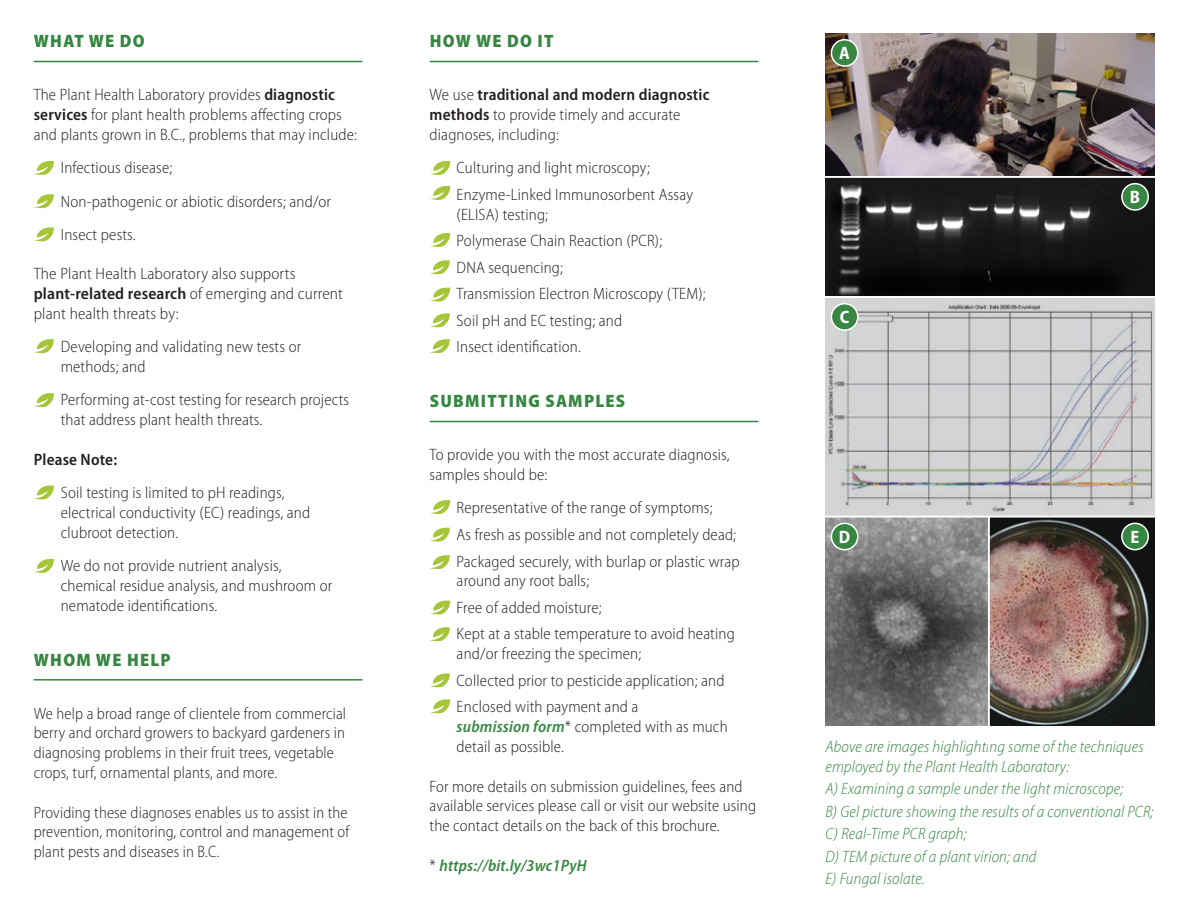
<style>
.page{position:relative;width:1188px;height:918px;background:#fff}
.page>*{position:absolute;margin:0;border:0;box-sizing:border-box;transform-origin:0 0}
.t1{font:900 semi-condensed 18px "Myriad Pro";letter-spacing:.07em;color:#378642}
.Body{font:700 semi-condensed 18px "Myriad Pro";color:#fff}
.Body-2{font:300 semi-condensed 16.5px/19.8px "Myriad Pro";letter-spacing:.01em;color:#231f20}
.Body-3{font:italic 300 semi-condensed 16.5px/22.5px "Myriad Pro";letter-spacing:.01em;color:#378642}
.Body-4{font:italic 600 semi-condensed 16.5px "Myriad Pro";letter-spacing:.01em;color:#378642}
.Body-5{font:600 semi-condensed 16.5px "Myriad Pro";letter-spacing:.01em;color:#231f20}
.s1{font-weight:600}
.s2{font-weight:600;font-style:italic;color:#378642}
.s3{font-weight:300;font-style:normal;color:#231f20}
</style>
<div class="page">
<hr style="left:34px;top:61px;width:328px;height:1px;background:#378642">
<hr style="left:34px;top:679px;width:328px;height:2px;background:#378642">
<hr style="left:430px;top:61px;width:328px;height:1px;background:#378642">
<hr style="left:430px;top:421px;width:328px;height:1px;background:#378642">
<img style="left:825px;top:34px;width:329px;height:692px">
<hr style="left:791px;top:176px;width:397px;height:2px;background:#fff">
<hr style="left:791px;top:296px;width:397px;height:2px;background:#fff">
<hr style="left:791px;top:516px;width:397px;height:2px;background:#fff">
<hr style="left:988px;top:517px;width:2px;height:243px;background:#fff">
<div style="left:831px;top:40px;width:27px;height:26px;background:#378642;border-radius:50%"></div>
<div style="left:831px;top:39px;width:28px;height:28px;border:2px solid #fff;border-radius:50%"></div>
<div style="left:1122px;top:184px;width:26px;height:26px;background:#378642;border-radius:50%"></div>
<div style="left:1121px;top:183px;width:28px;height:28px;border:2px solid #fff;border-radius:50%"></div>
<div style="left:1122px;top:523px;width:26px;height:27px;background:#378642;border-radius:50%"></div>
<div style="left:1121px;top:523px;width:28px;height:27px;border:2px solid #fff;border-radius:50%"></div>
<div style="left:831px;top:304px;width:27px;height:26px;background:#378642;border-radius:50%"></div>
<div style="left:831px;top:303px;width:28px;height:28px;border:2px solid #fff;border-radius:50%"></div>
<div style="left:831px;top:523px;width:27px;height:27px;background:#378642;border-radius:50%"></div>
<div style="left:831px;top:523px;width:28px;height:27px;border:2px solid #fff;border-radius:50%"></div>
<svg style="left:34px;top:161px;width:20px;height:14px"></svg>
<svg style="left:34px;top:194px;width:20px;height:15px"></svg>
<svg style="left:34px;top:227px;width:20px;height:15px"></svg>
<svg style="left:34px;top:339px;width:20px;height:15px"></svg>
<svg style="left:34px;top:393px;width:20px;height:15px"></svg>
<svg style="left:34px;top:485px;width:20px;height:15px"></svg>
<svg style="left:34px;top:559px;width:20px;height:14px"></svg>
<svg style="left:430px;top:161px;width:20px;height:14px"></svg>
<svg style="left:430px;top:186px;width:20px;height:14px"></svg>
<svg style="left:430px;top:233px;width:20px;height:14px"></svg>
<svg style="left:430px;top:260px;width:20px;height:15px"></svg>
<svg style="left:430px;top:287px;width:20px;height:15px"></svg>
<svg style="left:430px;top:313px;width:20px;height:15px"></svg>
<svg style="left:430px;top:339px;width:20px;height:15px"></svg>
<svg style="left:430px;top:500px;width:20px;height:15px"></svg>
<svg style="left:430px;top:527px;width:20px;height:15px"></svg>
<svg style="left:430px;top:555px;width:20px;height:15px"></svg>
<svg style="left:430px;top:600px;width:20px;height:15px"></svg>
<svg style="left:430px;top:627px;width:20px;height:15px"></svg>
<svg style="left:430px;top:673px;width:20px;height:15px"></svg>
<svg style="left:430px;top:699px;width:20px;height:15px"></svg>
<h1 class="t1" style="left:34px;top:31px;width:112px">WHAT WE DO</h1>
<p class="Body-2" style="left:34px;top:85px;width:325px">The Plant Health Laboratory provides <span class="s1">diagnostic services</span> for plant health problems affecting crops and plants grown in B.C., problems that may include:</p>
<p class="Body-2" style="left:61px;top:158px;width:113px">Infectious disease;</p>
<p class="Body-2" style="left:61px;top:192px;width:272px">Non-pathogenic or abiotic disorders; and/or</p>
<p class="Body-2" style="left:61px;top:225px;width:77px">Insect pests.</p>
<p class="Body-2" style="left:34px;top:264px;width:311px">The Plant Health Laboratory also supports <span class="s1">plant-related research</span> of emerging and current plant health threats by:</p>
<p class="Body-2" style="left:61px;top:337px;width:242px">Developing and validating new tests or methods; and</p>
<p class="Body-2" style="left:61px;top:390px;width:290px">Performing at-cost testing for research projects that address plant health threats.</p>
<p class="Body-5" style="left:34px;top:450px;width:85px">Please Note:</p>
<p class="Body-2" style="left:61px;top:483px;width:251px">Soil testing is limited to pH readings, electrical conductivity (EC) readings, and clubroot detection.</p>
<p class="Body-2" style="left:61px;top:556px;width:273px">We do not provide nutrient analysis, chemical residue analysis, and mushroom or nematode identifications.</p>
<h1 class="t1" style="left:34px;top:649px;width:138px">WHOM WE HELP</h1>
<p class="Body-2" style="left:34px;top:704px;width:314px">We help a broad range of clientele from commercial berry and orchard growers to backyard gardeners in diagnosing problems in their fruit trees, vegetable crops, turf, ornamental plants, and more.</p>
<p class="Body-2" style="left:34px;top:803px;width:317px;text-align:justify">Providing these diagnoses enables us to assist in the prevention, monitoring, control and management of plant pests and diseases in B.C.</p>
<h1 class="t1" style="left:430px;top:31px;width:125px">HOW WE DO IT</h1>
<p class="Body-2" style="left:430px;top:85px;width:281px">We use <span class="s1">traditional and modern diagnostic methods</span> to provide timely and accurate diagnoses, including:</p>
<p class="Body-2" style="left:457px;top:158px;width:195px">Culturing and light microscopy;</p>
<p class="Body-2" style="left:457px;top:185px;width:238px">Enzyme-Linked Immunosorbent Assay (ELISA) testing;</p>
<p class="Body-2" style="left:457px;top:231px;width:207px">Polymerase Chain Reaction (PCR);</p>
<p class="Body-2" style="left:457px;top:258px;width:108px">DNA sequencing;</p>
<p class="Body-2" style="left:457px;top:284px;width:251px">Transmission Electron Microscopy (TEM);</p>
<p class="Body-2" style="left:457px;top:311px;width:167px">Soil pH and EC testing; and</p>
<p class="Body-2" style="left:457px;top:337px;width:126px">Insect identification.</p>
<h1 class="t1" style="left:430px;top:391px;width:197px">SUBMITTING SAMPLES</h1>
<p class="Body-2" style="left:430px;top:445px;width:301px">To provide you with the most accurate diagnosis, samples should be:</p>
<p class="Body-2" style="left:457px;top:498px;width:257px">Representative of the range of symptoms;</p>
<p class="Body-2" style="left:457px;top:525px;width:281px">As fresh as possible and not completely dead;</p>
<p class="Body-2" style="left:457px;top:552px;width:285px">Packaged securely, with burlap or plastic wrap around any root balls;</p>
<p class="Body-2" style="left:457px;top:598px;width:146px">Free of added moisture;</p>
<p class="Body-2" style="left:457px;top:624px;width:280px">Kept at a stable temperature to avoid heating and/or freezing the specimen;</p>
<p class="Body-2" style="left:457px;top:671px;width:269px">Collected prior to pesticide application; and</p>
<p class="Body-2" style="left:457px;top:697px;width:273px">Enclosed with payment and a<br><span class="s2">submission form</span>* completed with as much detail as possible.</p>
<p class="Body-2" style="left:430px;top:777px;width:328px">For more details on submission guidelines, fees and available services please call or visit our website using the contact details on the back of this brochure.</p>
<p class="Body-4" style="left:430px;top:856px;width:158px"><span class="s3">*</span> https://bit.ly/3wc1PyH</p>
<p class="Body" style="left:839px;top:43px;width:12px">A</p>
<p class="Body" style="left:840px;top:307px;width:11px">C</p>
<p class="Body" style="left:839px;top:526px;width:13px">D</p>
<p class="Body" style="left:1130px;top:187px;width:12px">B</p>
<p class="Body" style="left:1131px;top:526px;width:10px">E</p>
<p class="Body-3" style="left:825px;top:737px;width:320px;line-height:19.8px">Above are images highlighting some of the techniques employed by the Plant Health Laboratory:</p>
<p class="Body-3" style="left:825px;top:778px;width:330px">A) Examining a sample under the light microscope;<br>B) Gel picture showing the results of a conventional PCR; C) Real-Time PCR graph;<br>D) TEM picture of a plant virion; and<br>E) Fungal isolate.</p>
</div>
